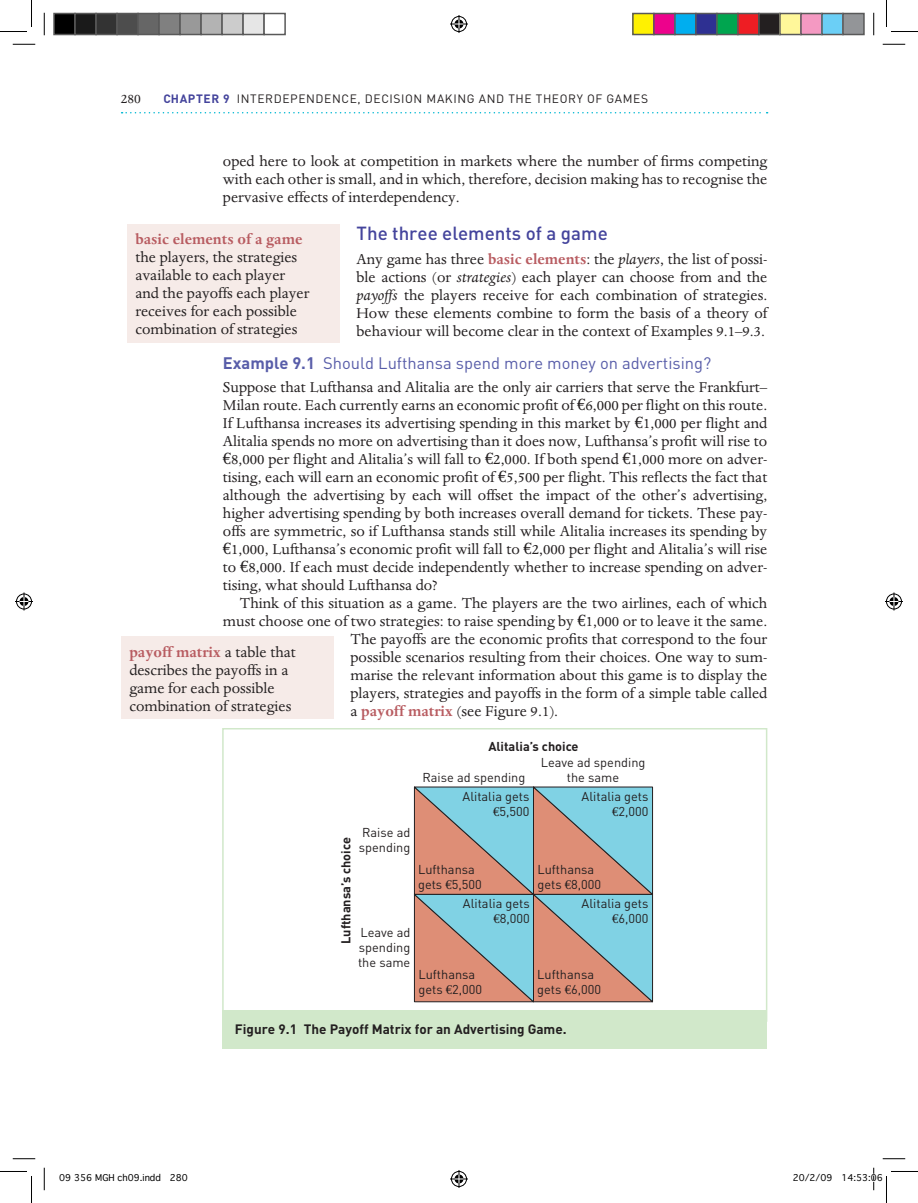
<style>
.page{position:relative;width:918px;height:1203px;background:#fff}
.page>*{position:absolute;margin:0;border:0;box-sizing:border-box;transform-origin:0 0}
.bh{font:500 18.75px "DIN";color:#44449c}
.text{font:16.5px/18px "Dante";color:#231f20;text-align:justify}
.para{font:16.5px/18px "Dante";color:#231f20;text-align:justify}
.keyt{font:16.5px/18px "Dante";color:#231f20}
.examh{font:16.5px "DIN";color:#585da9}
.text-2{font:15px "Dante";color:#231f20}
.cap{font:700 13.5px "DIN";color:#231f20}
.t1{font:12.75px/15px "DIN";color:#231f20}
.t2{font:700 12.75px "DIN";color:#231f20}
.text-3{font:12px "DIN";letter-spacing:.05em;color:#231f20}
.t3{font:9px "Geneva";color:#000}
.s1{font-weight:700;color:#44449c}
.s2{font-weight:700;color:#b85c61}
.s3{font-style:italic}
.s4{font-weight:700}
.s5{font-family:"Euro Serif Std"}
</style>
<div class="page">
<svg style="left:122px;top:112px;width:645px;height:1px"></svg>
<div style="left:121px;top:636px;width:212px;height:83px;background:#f6ebe8"></div>
<div style="left:127px;top:224px;width:212px;height:119px;background:#f6ebe8"></div>
<div style="left:222px;top:728px;width:545px;height:293px;border:2px solid #d1e8ca"></div>
<div style="left:222px;top:1009px;width:544px;height:39px;background:#d1e8ca"></div>
<svg style="left:413px;top:786px;width:241px;height:217px;background:#aaaba8"></svg>
<svg style="left:13px;top:44px;width:22px;height:1px"></svg>
<svg style="left:882px;top:44px;width:23px;height:1px"></svg>
<svg style="left:13px;top:1158px;width:22px;height:1px"></svg>
<svg style="left:882px;top:1158px;width:23px;height:1px"></svg>
<svg style="left:44px;top:13px;width:1px;height:22px"></svg>
<svg style="left:44px;top:1167px;width:1px;height:23px"></svg>
<svg style="left:873px;top:13px;width:1px;height:22px"></svg>
<svg style="left:0;top:0;width:32px;height:32px"></svg>
<svg style="left:0;top:1171px;width:32px;height:32px"></svg>
<svg style="left:886px;top:0;width:32px;height:32px"></svg>
<svg style="left:450px;top:15px;width:18px;height:18px"></svg>
<svg style="left:450px;top:1170px;width:18px;height:18px"></svg>
<svg style="left:15px;top:592px;width:18px;height:18px"></svg>
<svg style="left:885px;top:592px;width:18px;height:18px"></svg>
<div style="left:54px;top:14px;width:21px;height:21px;background:#000"></div>
<div style="left:53px;top:13px;width:23px;height:22px;border:2px solid #595959"></div>
<div style="left:75px;top:14px;width:21px;height:21px;background:#1a1a1a"></div>
<div style="left:74px;top:13px;width:23px;height:22px;border:2px solid #595959"></div>
<div style="left:96px;top:14px;width:21px;height:21px;background:#333"></div>
<div style="left:95px;top:13px;width:23px;height:22px;border:2px solid #595959"></div>
<div style="left:117px;top:14px;width:21px;height:21px;background:#4d4d4d"></div>
<div style="left:116px;top:13px;width:23px;height:22px;border:2px solid #595959"></div>
<div style="left:138px;top:14px;width:21px;height:21px;background:#666"></div>
<div style="left:137px;top:13px;width:23px;height:22px;border:2px solid #595959"></div>
<div style="left:159px;top:14px;width:21px;height:21px;background:#808080"></div>
<div style="left:158px;top:13px;width:23px;height:22px;border:2px solid #595959"></div>
<div style="left:180px;top:14px;width:21px;height:21px;background:#999"></div>
<div style="left:179px;top:13px;width:23px;height:22px;border:2px solid #595959"></div>
<div style="left:201px;top:14px;width:21px;height:21px;background:#b3b3b3"></div>
<div style="left:200px;top:13px;width:23px;height:22px;border:2px solid #595959"></div>
<div style="left:222px;top:14px;width:21px;height:21px;background:#ccc"></div>
<div style="left:221px;top:13px;width:23px;height:22px;border:2px solid #595959"></div>
<div style="left:243px;top:14px;width:21px;height:21px;background:#e6e6e6"></div>
<div style="left:242px;top:13px;width:23px;height:22px;border:2px solid #595959"></div>
<div style="left:263px;top:13px;width:23px;height:22px;border:2px solid #595959"></div>
<div style="left:633px;top:14px;width:21px;height:21px;background:#fff101"></div>
<div style="left:632px;top:13px;width:22px;height:22px;border:2px solid #595959"></div>
<div style="left:654px;top:14px;width:21px;height:21px;background:#ed028c"></div>
<div style="left:653px;top:13px;width:22px;height:22px;border:2px solid #595959"></div>
<div style="left:675px;top:14px;width:21px;height:21px;background:#00aeef"></div>
<div style="left:674px;top:13px;width:22px;height:22px;border:2px solid #595959"></div>
<div style="left:696px;top:14px;width:21px;height:21px;background:#2e3092"></div>
<div style="left:695px;top:13px;width:22px;height:22px;border:2px solid #595959"></div>
<div style="left:717px;top:14px;width:21px;height:21px;background:#00a54f"></div>
<div style="left:716px;top:13px;width:22px;height:22px;border:2px solid #595959"></div>
<div style="left:738px;top:14px;width:21px;height:21px;background:#ee1d23"></div>
<div style="left:737px;top:13px;width:22px;height:22px;border:2px solid #595959"></div>
<div style="left:759px;top:14px;width:21px;height:21px;background:#231f20"></div>
<div style="left:758px;top:13px;width:22px;height:22px;border:2px solid #595959"></div>
<div style="left:780px;top:14px;width:21px;height:21px;background:#fff79a"></div>
<div style="left:779px;top:13px;width:22px;height:22px;border:2px solid #595959"></div>
<div style="left:801px;top:14px;width:21px;height:21px;background:#f499c2"></div>
<div style="left:800px;top:13px;width:22px;height:22px;border:2px solid #595959"></div>
<div style="left:822px;top:14px;width:21px;height:21px;background:#6bcff6"></div>
<div style="left:821px;top:13px;width:22px;height:22px;border:2px solid #595959"></div>
<div style="left:843px;top:14px;width:21px;height:21px;background:#939598"></div>
<div style="left:842px;top:13px;width:22px;height:22px;border:2px solid #595959"></div>
<svg style="left:873px;top:1167px;width:45px;height:36px"></svg>
<p class="text-2" style="left:121px;top:91px;width:22px">280</p>
<p class="text-3" style="left:163px;top:92px;width:486px"><span class="s1">CHAPTER 9</span> Interdependence, Decision Maki ng and the Theory of Games</p>
<p class="para" style="left:223px;top:153px;width:546px">oped here to look at competition in markets where the number of firms competing with each other is small, and in which, therefore, decision making has to recognise the pervasive effects of interdependency.</p>
<p class="bh" style="left:356px;top:222px;width:253px">The three elements of a game</p>
<p class="text" style="left:356px;top:251px;width:412px">Any game has three <span class="s2">basic elements</span>: the <span class="s3">players</span>, the list of possi&shy;ble actions (or <span class="s3">strategies</span>) each player can choose from and the <span class="s3">payoffs</span> the players receive for each combination of strategies.<br>How these elements combine to form the basis of a theory of behaviour will become clear in the context of Examples 9.1–9.3.</p>
<p class="examh" style="left:223px;top:353px;width:490px"><span class="s4">Example 9.1</span> Should Lufthansa spend more money on advertising?</p>
<p class="text" style="left:223px;top:378px;width:546px">Suppose that Lufthansa and Alitalia are the only air carriers that serve the Frankfurt– Milan route. Each currently earns an economic profit of <span class="s5">€</span>6,000 per flight on this route.<br>If Lufthansa increases its advertising spending in this market by <span class="s5">€</span>1,000 per flight and Alitalia spends no more on advertising than it does now, Lufthansa’s profit will rise to <span class="s5">€</span>8,000 per flight and Alitalia’s will fall to <span class="s5">€</span>2,000. If both spend <span class="s5">€</span>1,000 more on adver&shy;tising, each will earn an economic profit of <span class="s5">€</span>5,500 per flight. This reflects the fact that although the advertising by each will offset the impact of the other’s advertising, higher advertising spending by both increases overall demand for tickets. These pay&shy;offs are symmetric, so if Lufthansa stands still while Alitalia increases its spending by <span class="s5">€</span>1,000, Lufthansa’s economic profit will fall to <span class="s5">€</span>2,000 per flight and Alitalia’s will rise to <span class="s5">€</span>8,000. If each must decide independently whether to increase spending on adver&shy;tising, what should Lufthansa do?</p>
<p class="para" style="left:240px;top:594px;width:529px">Think of this situation as a game. The players are the two airlines, each of which</p>
<p class="para" style="left:223px;top:612px;width:546px">must choose one of two strategies: to raise spending by <span class="s5">€</span>1,000 or to leave it the same.</p>
<p class="para" style="left:350px;top:630px;width:418px">The payoffs are the economic profits that correspond to the four</p>
<p class="para" style="left:350px;top:648px;width:418px">possible scenarios resulting from their choices. One way to sum-</p>
<p class="para" style="left:350px;top:666px;width:418px">marise the relevant information about this game is to display the</p>
<p class="para" style="left:350px;top:684px;width:418px">players, strategies and payoffs in the form of a simple table called</p>
<p class="para" style="left:350px;top:702px;width:209px">a <span class="s2">payoff matrix</span> (see Figure 9.1).</p>
<p class="keyt" style="left:135px;top:231px;width:175px"><span class="s2">basic elements of a game </span>the players, the strategies available to each player and the payoffs each player receives for each possible combination of strategies</p>
<p class="keyt" style="left:129px;top:643px;width:168px"><span class="s2">payoff matrix</span> a table that describes the payoffs in a game for each possible combination of strategies</p>
<p class="t2" style="left:488px;top:738px;width:92px">Alitalia’s choice</p>
<p class="t1" style="left:359px;top:825px;width:53px">Raise ad spending</p>
<p class="t2" style="left:338px;top:944px;width:108px;rotate:-90deg">Lufthansa’s choice</p>
<p class="t1" style="left:358px;top:924px;width:54px;text-align:justify">Leave ad spending the same</p>
<p class="t1" style="left:422px;top:769px;width:104px">Raise ad spending</p>
<p class="t1" style="left:462px;top:788px;width:68px;text-align:right">Alitalia gets <span class="s5">€</span>5,500</p>
<p class="t1" style="left:541px;top:755px;width:106px;text-align:center">Leave ad spending the same</p>
<p class="t1" style="left:581px;top:788px;width:68px;text-align:right">Alitalia gets <span class="s5">€</span>2,000</p>
<p class="t1" style="left:418px;top:862px;width:65px">Lufthansa gets <span class="s5">€</span>5,500</p>
<p class="t1" style="left:537px;top:862px;width:65px">Lufthansa gets <span class="s5">€</span>8,000</p>
<p class="t1" style="left:463px;top:896px;width:68px;text-align:right">Alitalia gets <span class="s5">€</span>8,000</p>
<p class="t1" style="left:581px;top:896px;width:68px;text-align:right">Alitalia gets <span class="s5">€</span>6,000</p>
<p class="t1" style="left:418px;top:966px;width:65px">Lufthansa gets <span class="s5">€</span>2,000</p>
<p class="t1" style="left:537px;top:967px;width:65px">Lufthansa gets <span class="s5">€</span>6,000</p>
<p class="cap" style="left:235px;top:1020px;width:333px">Figure 9.1 The Payoff Matrix for an Advertising Game.</p>
<p class="t3" style="left:59px;top:1170px;width:130px">09 356 MGH ch09.indd 280</p>
<p class="t3" style="left:792px;top:1170px;width:92px">20/2/09 14:53:06</p>
</div>
